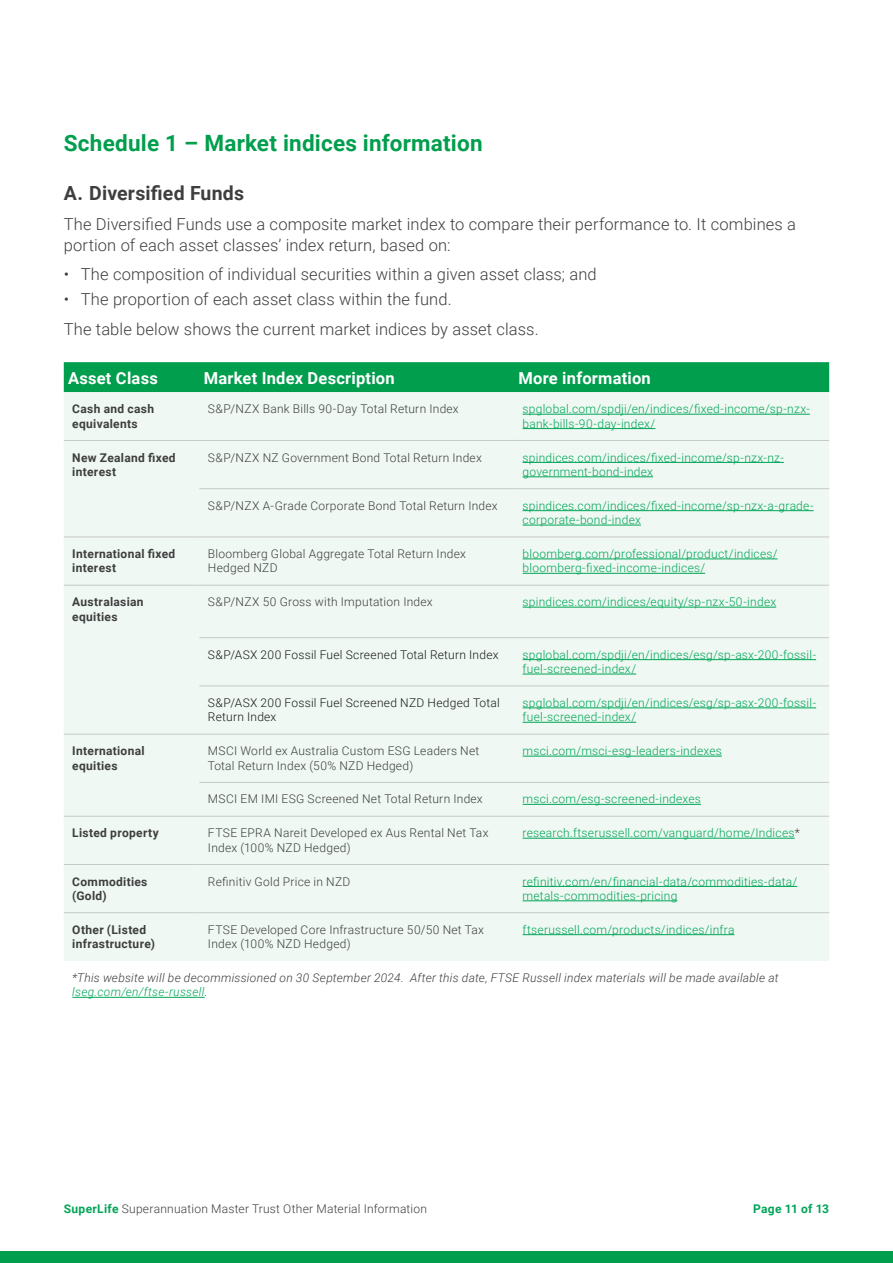
<style>
.page{position:relative;width:893px;height:1263px;background:#fff}
.page>*{position:absolute;margin:0;border:0;box-sizing:border-box;transform-origin:0 0}
.t1{font:700 22.5px "Roboto";letter-spacing:.01em;color:#009e4d}
.t2{font:700 19.5px "Roboto";letter-spacing:.01em;color:#3e3e3f}
.Body{font:300 16.5px/21px "Roboto";letter-spacing:.005em;color:#3e3e3f}
.Body-2{font:700 16.5px "Roboto";letter-spacing:.015em;color:#fff}
.Reference{font:300 12px/14.4px "Roboto";letter-spacing:.02em;color:#00a558}
.Body-3{font:300 12px/14.4px "Roboto";letter-spacing:.02em;color:#3e3e3f}
.Body-4{font:700 12px/14.4px "Roboto";letter-spacing:.025em;color:#3e3e3f}
.Reference-2{font:italic 300 12px/14.4px "Roboto";letter-spacing:.02em;color:#3e3e3f}
.Body-5{font:300 12px/14.4px "Roboto";letter-spacing:.02em;color:#1a1a1a}
.t3{font:700 12px "Roboto";letter-spacing:.02em;color:#00a558}
.s1{color:#3e3e3f}
.s2{color:#00a558}
.s3{font-weight:700;color:#00a558}
</style>
<div class="page">
<div style="left:0;top:1251px;width:893px;height:12px;background:#009e4d"></div>
<div style="left:64px;top:362px;width:765px;height:30px;background:#009e4d"></div>
<div style="left:64px;top:392px;width:765px;height:569px;background:#eff8f2"></div>
<hr style="left:64px;top:440px;width:135px;height:1px;background:#c7c8ca">
<hr style="left:199px;top:440px;width:315px;height:1px;background:#c7c8ca">
<hr style="left:514px;top:440px;width:315px;height:1px;background:#c7c8ca">
<hr style="left:199px;top:488px;width:315px;height:1px;background:#c7c8ca">
<hr style="left:514px;top:488px;width:315px;height:1px;background:#c7c8ca">
<hr style="left:64px;top:537px;width:135px;height:1px;background:#c7c8ca">
<hr style="left:199px;top:537px;width:315px;height:1px;background:#c7c8ca">
<hr style="left:514px;top:537px;width:315px;height:1px;background:#c7c8ca">
<hr style="left:64px;top:585px;width:135px;height:1px;background:#c7c8ca">
<hr style="left:199px;top:585px;width:315px;height:1px;background:#c7c8ca">
<hr style="left:514px;top:585px;width:315px;height:1px;background:#c7c8ca">
<hr style="left:64px;top:734px;width:135px;height:1px;background:#c7c8ca">
<hr style="left:199px;top:734px;width:315px;height:1px;background:#c7c8ca">
<hr style="left:514px;top:734px;width:315px;height:1px;background:#c7c8ca">
<hr style="left:199px;top:782px;width:315px;height:1px;background:#c7c8ca">
<hr style="left:514px;top:782px;width:315px;height:1px;background:#c7c8ca">
<hr style="left:64px;top:816px;width:135px;height:1px;background:#c7c8ca">
<hr style="left:199px;top:816px;width:315px;height:1px;background:#c7c8ca">
<hr style="left:514px;top:816px;width:315px;height:1px;background:#c7c8ca">
<hr style="left:64px;top:864px;width:135px;height:1px;background:#c7c8ca">
<hr style="left:199px;top:864px;width:315px;height:1px;background:#c7c8ca">
<hr style="left:514px;top:864px;width:315px;height:1px;background:#c7c8ca">
<hr style="left:64px;top:912px;width:135px;height:1px;background:#c7c8ca">
<hr style="left:199px;top:912px;width:315px;height:1px;background:#c7c8ca">
<hr style="left:514px;top:912px;width:315px;height:1px;background:#c7c8ca">
<hr style="left:199px;top:637px;width:315px;height:1px;background:#c7c8ca">
<hr style="left:514px;top:637px;width:315px;height:1px;background:#c7c8ca">
<hr style="left:199px;top:686px;width:315px;height:1px;background:#c7c8ca">
<hr style="left:514px;top:686px;width:315px;height:1px;background:#c7c8ca">
<hr style="left:523px;top:414px;width:287px;height:1px;background:#00a558">
<hr style="left:523px;top:428px;width:132px;height:1px;background:#00a558">
<hr style="left:523px;top:462px;width:261px;height:1px;background:#00a558">
<hr style="left:523px;top:476px;width:130px;height:1px;background:#00a558">
<hr style="left:523px;top:510px;width:291px;height:1px;background:#00a558">
<hr style="left:523px;top:525px;width:118px;height:1px;background:#00a558">
<hr style="left:523px;top:559px;width:255px;height:1px;background:#00a558">
<hr style="left:523px;top:573px;width:182px;height:1px;background:#00a558">
<hr style="left:523px;top:607px;width:253px;height:1px;background:#00a558">
<hr style="left:523px;top:659px;width:293px;height:1px;background:#00a558">
<hr style="left:523px;top:674px;width:113px;height:1px;background:#00a558">
<hr style="left:523px;top:707px;width:293px;height:1px;background:#00a558">
<hr style="left:523px;top:722px;width:113px;height:1px;background:#00a558">
<hr style="left:523px;top:756px;width:199px;height:1px;background:#00a558">
<hr style="left:523px;top:804px;width:178px;height:1px;background:#00a558">
<hr style="left:523px;top:838px;width:272px;height:1px;background:#00a558">
<hr style="left:523px;top:886px;width:274px;height:1px;background:#00a558">
<hr style="left:523px;top:900px;width:154px;height:1px;background:#00a558">
<hr style="left:523px;top:934px;width:211px;height:1px;background:#00a558">
<hr style="left:72px;top:997px;width:133px;height:1px;background:#00a558">
<h2 class="t1" style="left:64px;top:127px;width:420px">Schedule 1 – Market indices information</h2>
<p class="t2" style="left:64px;top:179px;width:182px">A. Diversified Funds</p>
<p class="Body" style="left:64px;top:213px;width:734px">The Diversified Funds use a composite market index to compare their performance to. It combines a portion of each asset classes’ index return, based on:</p>
<p class="Body" style="left:64px;top:263px;width:534px">• The composition of individual securities within a given asset class; and</p>
<p class="Body" style="left:64px;top:288px;width:389px">• The proportion of each asset class within the fund.</p>
<p class="Body" style="left:64px;top:318px;width:476px">The table below shows the current market indices by asset class.</p>
<p class="Body-2" style="left:68px;top:366px;width:91px">Asset Class</p>
<p class="Body-2" style="left:204px;top:366px;width:193px">Market Index Description</p>
<p class="Body-2" style="left:518px;top:366px;width:134px">More information</p>
<p class="Body-4" style="left:72px;top:401px;width:83px">Cash and cash equivalents</p>
<p class="Body-3" style="left:208px;top:401px;width:252px">S&amp;P/NZX Bank Bills 90-Day Total Return Index</p>
<p class="Reference" style="left:523px;top:401px;width:289px">spglobal.com/spdji/en/indices/fixed-income/sp-nzx&shy;bank-bills-90-day-index/</p>
<p class="Body-4" style="left:72px;top:450px;width:105px">New Zealand fixed interest</p>
<p class="Body-3" style="left:208px;top:450px;width:275px">S&amp;P/NZX NZ Government Bond Total Return Index</p>
<p class="Reference" style="left:523px;top:450px;width:263px">spindices.com/indices/fixed-income/sp-nzx-nz&shy;government-bond-index</p>
<p class="Body-3" style="left:208px;top:498px;width:291px">S&amp;P/NZX A-Grade Corporate Bond Total Return Index</p>
<p class="Reference" style="left:523px;top:498px;width:292px">spindices.com/indices/fixed-income/sp-nzx-a-grade&shy;corporate-bond-index</p>
<p class="Body-4" style="left:72px;top:546px;width:105px">International fixed interest</p>
<p class="Body-3" style="left:208px;top:546px;width:260px">Bloomberg Global Aggregate Total Return Index<br>Hedged NZD</p>
<p class="Reference" style="left:523px;top:546px;width:256px">bloomberg.com/professional/product/indices/ bloomberg-fixed-income-indices/</p>
<p class="Body-4" style="left:72px;top:594px;width:73px">Australasian equities</p>
<p class="Body-3" style="left:208px;top:594px;width:226px">S&amp;P/NZX 50 Gross with Imputation Index</p>
<p class="Reference" style="left:523px;top:594px;width:255px">spindices.com/indices/equity/sp-nzx-50-index</p>
<p class="Body-5" style="left:208px;top:647px;width:292px">S&amp;P/ASX 200 Fossil Fuel Screened Total Return Index</p>
<p class="Reference" style="left:523px;top:647px;width:295px">spglobal.com/spdji/en/indices/esg/sp-asx-200-fossil&shy;fuel-screened-index/</p>
<p class="Body-5" style="left:208px;top:695px;width:293px">S&amp;P/ASX 200 Fossil Fuel Screened NZD Hedged Total<br>Return Index</p>
<p class="Reference" style="left:523px;top:695px;width:295px">spglobal.com/spdji/en/indices/esg/sp-asx-200-fossil&shy;fuel-screened-index/</p>
<p class="Body-4" style="left:72px;top:743px;width:74px">International equities</p>
<p class="Body-3" style="left:208px;top:743px;width:273px">MSCI World ex Australia Custom ESG Leaders Net<br>Total Return Index (50% NZD Hedged)</p>
<p class="Reference" style="left:523px;top:743px;width:201px">msci.com/msci-esg-leaders-indexes</p>
<p class="Body-3" style="left:208px;top:791px;width:276px">MSCI EM IMI ESG Screened Net Total Return Index</p>
<p class="Reference" style="left:523px;top:791px;width:180px">msci.com/esg-screened-indexes</p>
<p class="Body-4" style="left:72px;top:825px;width:88px">Listed property</p>
<p class="Body-3" style="left:208px;top:825px;width:282px">FTSE EPRA Nareit Developed ex Aus Rental Net Tax<br>Index (100% NZD Hedged)</p>
<p class="Reference" style="left:523px;top:825px;width:279px">research.ftserussell.com/vanguard/home/Indices<span class="s1">*</span></p>
<p class="Body-4" style="left:72px;top:874px;width:77px">Commodities (Gold)</p>
<p class="Body-3" style="left:208px;top:874px;width:144px">Refinitiv Gold Price in NZD</p>
<p class="Reference" style="left:523px;top:874px;width:276px">refinitiv.com/en/financial-data/commodities-data/ metals-commodities-pricing</p>
<p class="Body-4" style="left:72px;top:922px;width:84px">Other (Listed infrastructure)</p>
<p class="Body-3" style="left:208px;top:922px;width:278px">FTSE Developed Core Infrastructure 50/50 Net Tax<br>Index (100% NZD Hedged)</p>
<p class="Reference" style="left:523px;top:922px;width:213px">ftserussell.com/products/indices/infra</p>
<p class="Reference-2" style="left:72px;top:970px;width:708px">*This website will be decommissioned on 30 September 2024. After this date, FTSE Russell index materials will be made available at <span class="s2">lseg.com/en/ftse-russell</span>.</p>
<p class="Body-3" style="left:64px;top:1200px;width:365px"><span class="s3">SuperLife</span> Superannuation Master Trust Other Material Information</p>
<p class="t3" style="left:753px;top:1200px;width:77px">Page 11 of 13</p>
</div>
